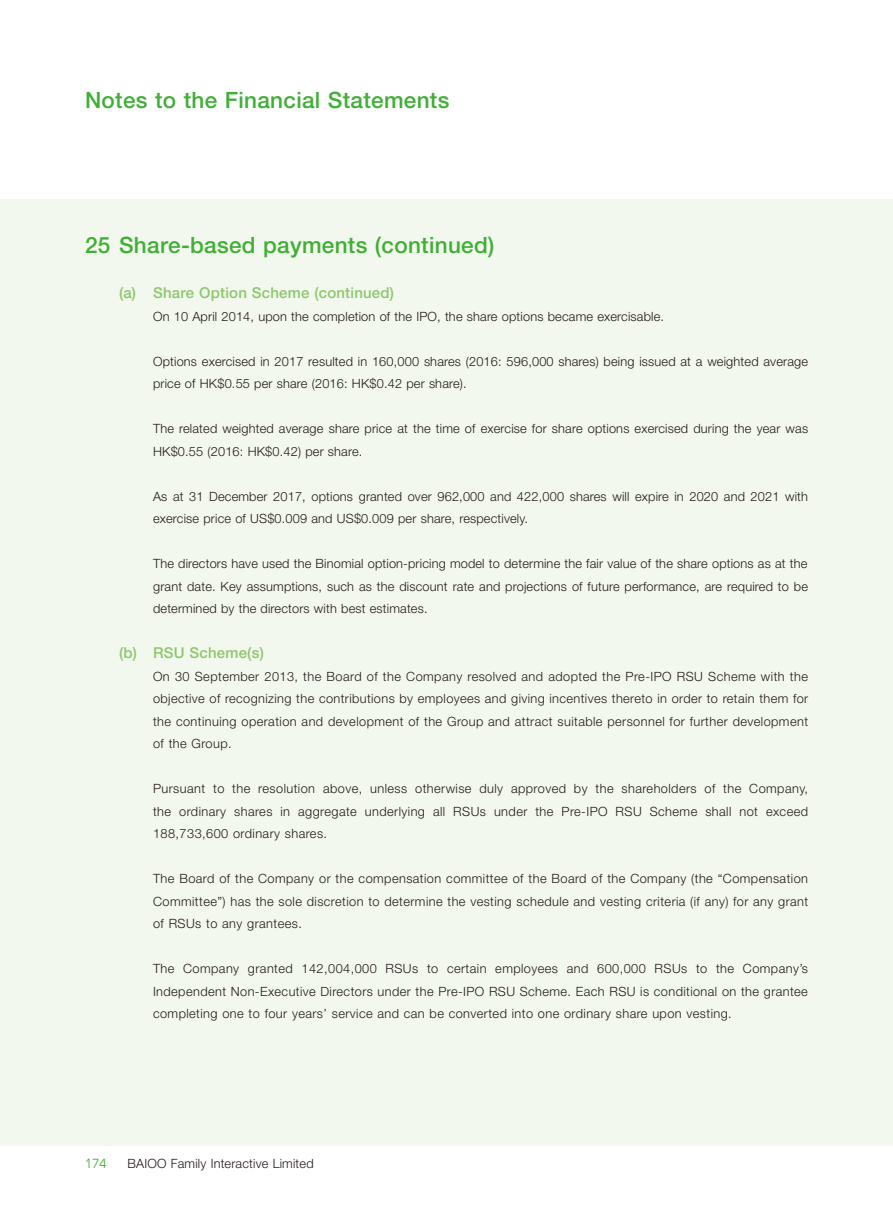
<style>
.page{position:relative;width:893px;height:1212px;background:#fff}
.page>*{position:absolute;margin:0;border:0;box-sizing:border-box;transform-origin:0 0}
.t1{font:500 22.5px "Helvetica Neue";letter-spacing:.015em;color:#40af36}
.t2{font:500 15px "Helvetica Neue";letter-spacing:.015em;color:#8dc66d}
.t3{font:300 12.75px/22.5px "Helvetica Neue";letter-spacing:.015em;color:#231916;text-align:justify}
.t4{font:condensed 12.75px "Eurostile";color:#40af36}
</style>
<div class="page">
<div style="left:0;top:200px;width:893px;height:946px;background:#f2f8ed"></div>
<h1 class="t1" style="left:85px;top:86px;width:366px">Notes to the Financial Statements</h1>
<h1 class="t1" style="left:85px;top:232px;width:411px">25 Share-based payments (continued)</h1>
<p class="t2" style="left:119px;top:284px;width:276px">(a) Share Option Scheme (continued)</p>
<p class="t3" style="left:153px;top:305px;width:512px">On 10 April 2014, upon the completion of the IPO, the share options became exercisable.</p>
<p class="t3" style="left:153px;top:350px;width:656px">Options exercised in 2017 resulted in 160,000 shares (2016: 596,000 shares) being issued at a weighted average price of HK$0.55 per share (2016: HK$0.42 per share).</p>
<p class="t3" style="left:153px;top:417px;width:656px">The related weighted average share price at the time of exercise for share options exercised during the year was<br>HK$0.55 (2016: HK$0.42) per share.</p>
<p class="t3" style="left:153px;top:485px;width:656px">As at 31 December 2017, options granted over 962,000 and 422,000 shares will expire in 2020 and 2021 with exercise price of US$0.009 and US$0.009 per share, respectively.</p>
<p class="t3" style="left:153px;top:552px;width:656px">The directors have used the Binomial option-pricing model to determine the fair value of the share options as at the grant date. Key assumptions, such as the discount rate and projections of future performance, are required to be determined by the directors with best estimates.</p>
<p class="t2" style="left:119px;top:644px;width:146px">(b) RSU Scheme(s)</p>
<p class="t3" style="left:153px;top:665px;width:657px">On 30 September 2013, the Board of the Company resolved and adopted the Pre-IPO RSU Scheme with the objective of recognizing the contributions by employees and giving incentives thereto in order to retain them for the continuing operation and development of the Group and attract suitable personnel for further development of the Group.</p>
<p class="t3" style="left:153px;top:777px;width:656px">Pursuant to the resolution above, unless otherwise duly approved by the shareholders of the Company, the ordinary shares in aggregate underlying all RSUs under the Pre-IPO RSU Scheme shall not exceed 188,733,600 ordinary shares.</p>
<p class="t3" style="left:153px;top:867px;width:657px">The Board of the Company or the compensation committee of the Board of the Company (the “Compensation Committee”) has the sole discretion to determine the vesting schedule and vesting criteria (if any) for any grant of RSUs to any grantees.</p>
<p class="t3" style="left:153px;top:957px;width:656px">The Company granted 142,004,000 RSUs to certain employees and 600,000 RSUs to the Company’s Independent Non-Executive Directors under the Pre-IPO RSU Scheme. Each RSU is conditional on the grantee completing one to four years’ service and can be converted into one ordinary share upon vesting.</p>
<p class="t4" style="left:85px;top:1155px;width:23px">174</p>
<p class="t3" style="left:128px;top:1151px;width:188px">BAIOO Family Interactive Limited</p>
</div>
